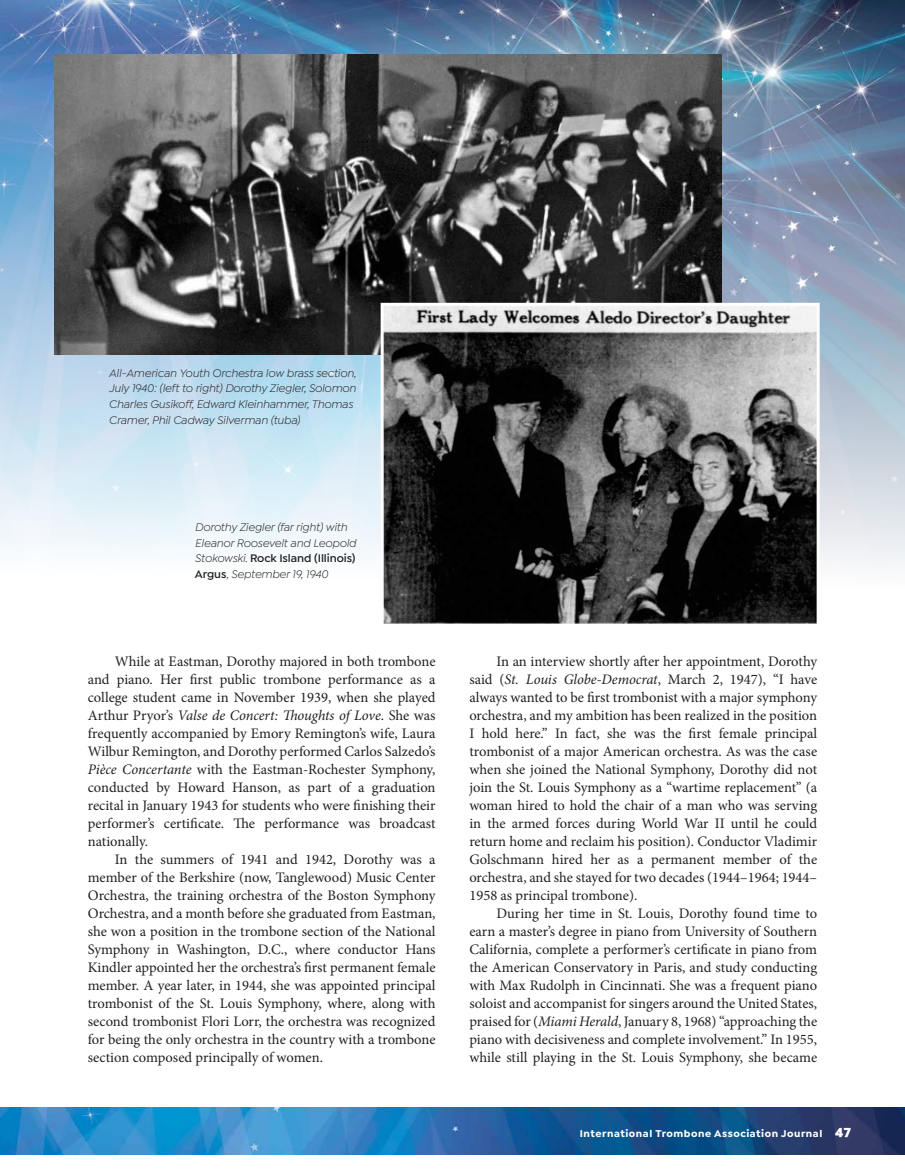
<style>
.page{position:relative;width:905px;height:1175px;background:#fff}
.page>*{position:absolute;margin:0;border:0;box-sizing:border-box;transform-origin:0 0}
.t1{font:14.55px/18px "Minion Pro";color:#231f20;text-align:justify}
.t2{font:italic 11.7px/15.8px "Isidora Sans";letter-spacing:-.005em;color:#231f20}
.t3{font:700 10.5px "Isidora Sans";letter-spacing:.05em;color:#fff}
.s1{font-weight:600;font-style:normal}
.s2{font-style:italic}
.s3{font-weight:900;font-size:13.5px}
</style>
<div class="page">
<img style="left:0;top:1107px;width:904px;height:47px">
<img style="left:0;top:0;width:904px;height:565px">
<img style="left:54px;top:54px;width:667px;height:300px">
<img style="left:384px;top:307px;width:431px;height:316px">
<div style="left:380px;top:303px;width:439px;height:324px;border:3px solid #fff"></div>
<p class="t2" style="left:109px;top:365px;width:249px">All-American Youth Orchestra low brass section, July 1940: (left to right) Dorothy Ziegler, Solomon Charles Gusikoff, Edward Kleinhammer, Thomas Cramer, Phil Cadway Silverman (tuba)</p>
<p class="t2" style="left:195px;top:519px;width:163px">Dorothy Ziegler (far right) with<br>Eleanor Roosevelt and Leopold<br>Stokowski. <span class="s1">Rock Island (Illinois)<br>Argus</span>, September 19, 1940</p>
<p class="t1" style="left:88px;top:652px;width:349px;text-indent:27px">While at Eastman, Dorothy majored in both trombone and piano. Her first public trombone performance as a college student came in November 1939, when she played Arthur Pryor’s <span class="s2">Valse de Concert: Thoughts of Love</span>. She was frequently accompanied by Emory Remington’s wife, Laura Wilbur Remington, and Dorothy performed Carlos Salzedo’s <span class="s2">Pièce Concertante</span> with the Eastman-Rochester Symphony, conducted by Howard Hanson, as part of a graduation recital in January 1943 for students who were finishing their performer’s certificate. The performance was broadcast nationally.</p>
<p class="t1" style="left:88px;top:850px;width:349px;text-indent:27px">In the summers of 1941 and 1942, Dorothy was a member of the Berkshire (now, Tanglewood) Music Center Orchestra, the training orchestra of the Boston Symphony Orchestra, and a month before she graduated from Eastman, she won a position in the trombone section of the National Symphony in Washington, D.C., where conductor Hans Kindler appointed her the orchestra’s first permanent female member. A year later, in 1944, she was appointed principal trombonist of the St. Louis Symphony, where, along with second trombonist Flori Lorr, the orchestra was recognized for being the only orchestra in the country with a trombone section composed principally of women.</p>
<p class="t1" style="left:469px;top:652px;width:349px;text-indent:27px">In an interview shortly after her appointment, Dorothy said (<span class="s2">St. Louis Globe-Democrat</span>, March 2, 1947), “I have always wanted to be first trombonist with a major symphony orchestra, and my ambition has been realized in the position I hold here.” In fact, she was the first female principal trombonist of a major American orchestra. As was the case when she joined the National Symphony, Dorothy did not join the St. Louis Symphony as a “wartime replacement” (a woman hired to hold the chair of a man who was serving in the armed forces during World War II until he could return home and reclaim his position). Conductor Vladimir Golschmann hired her as a permanent member of the orchestra, and she stayed for two decades (1944–1964; 1944– 1958 as principal trombone).</p>
<p class="t1" style="left:469px;top:904px;width:349px;text-indent:27px">During her time in St. Louis, Dorothy found time to earn a master’s degree in piano from University of Southern California, complete a performer’s certificate in piano from the American Conservatory in Paris, and study conducting with Max Rudolph in Cincinnati. She was a frequent piano soloist and accompanist for singers around the United States, praised for (<span class="s2">Miami Herald</span>, January 8, 1968) “approaching the piano with decisiveness and complete involvement.” In 1955, while still playing in the St. Louis Symphony, she became</p>
<p class="t3" style="left:580px;top:1127px;width:272px">International Trombone Association Journal <span class="s3">47</span></p>
</div>
